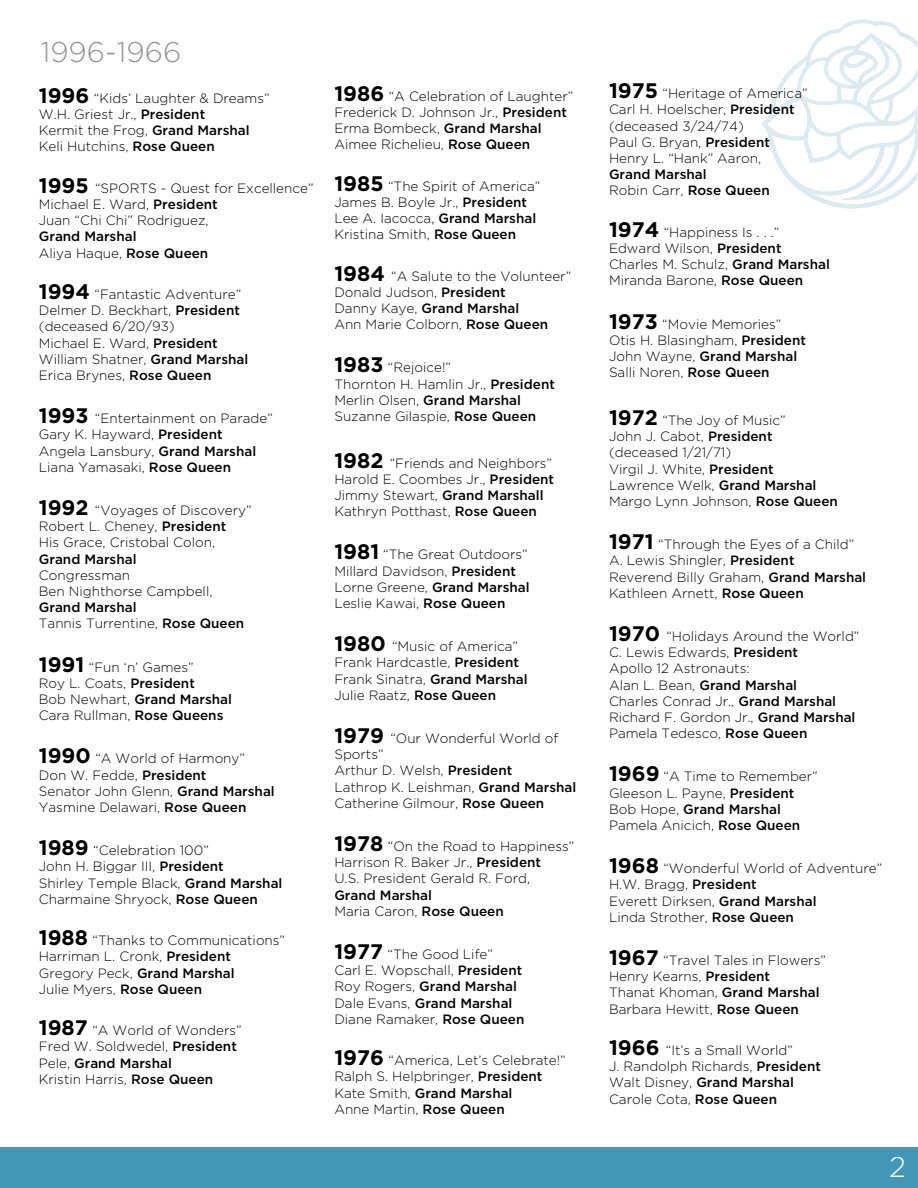
<style>
.page{position:relative;width:918px;height:1188px;background:#fff}
.page>*{position:absolute;margin:0;border:0;box-sizing:border-box;transform-origin:0 0}
.t1{font:300 28.5px "Gotham";color:#939598}
.t2{font:300 28.5px "Gotham";color:#fff}
.t3{font:300 13.5px/16.2px "Gotham";color:#000}
.t4{font:500 13.5px/16.2px "Gotham";color:#000}
.s1{font-weight:700;font-size:21px}
.s2{font-weight:500}
.s3{font-weight:300}
</style>
<div class="page">
<div style="left:0;top:1148px;width:918px;height:40px;background:#4197b5"></div>
<svg style="left:761px;top:19px;width:156px;height:190px"></svg>
<h1 class="t1" style="left:41px;top:34px;width:142px">1996-1966</h1>
<p class="t3" style="left:39px;top:90px;width:232px"><span class="s1">1996</span> “Kids’ Laughter &amp; Dreams”<br>W.H. Griest Jr., <span class="s2">President<br></span>Kermit the Frog, <span class="s2">Grand Marshal<br></span>Keli Hutchins, <span class="s2">Rose Queen</span></p>
<p class="t3" style="left:39px;top:180px;width:276px"><span class="s1">1995</span> “SPORTS - Quest for Excellence”<br>Michael E. Ward, <span class="s2">President<br></span>Juan “Chi Chi” Rodriguez,</p>
<p class="t4" style="left:39px;top:228px;width:171px">Grand Marshal<br><span class="s3">Aliya Haque,</span> Rose Queen</p>
<p class="t3" style="left:39px;top:286px;width:211px"><span class="s1">1994</span> “Fantastic Adventure”<br>Delmer D. Beckhart, <span class="s2">President </span>(deceased 6/20/93)<br>Michael E. Ward, <span class="s2">President<br></span>William Shatner, <span class="s2">Grand Marshal<br></span>Erica Brynes, <span class="s2">Rose Queen</span></p>
<p class="t3" style="left:39px;top:410px;width:235px"><span class="s1">1993</span> “Entertainment on Parade”<br>Gary K. Hayward, <span class="s2">President<br></span>Angela Lansbury, <span class="s2">Grand Marshal<br></span>Liana Yamasaki, <span class="s2">Rose Queen</span></p>
<p class="t3" style="left:39px;top:502px;width:214px"><span class="s1">1992</span> “Voyages of Discovery”<br>Robert L. Cheney, <span class="s2">President<br></span>His Grace, Cristobal Colon,</p>
<p class="t4" style="left:39px;top:551px;width:99px">Grand Marshal</p>
<p class="t3" style="left:39px;top:567px;width:175px">Congressman<br>Ben Nighthorse Campbell,</p>
<p class="t4" style="left:39px;top:599px;width:207px">Grand Marshal<br><span class="s3">Tannis Turrentine,</span> Rose Queen</p>
<p class="t3" style="left:39px;top:658px;width:195px"><span class="s1">1991</span> “Fun ‘n’ Games”<br>Roy L. Coats, <span class="s2">President<br></span>Bob Newhart, <span class="s2">Grand Marshal<br></span>Cara Rullman, <span class="s2">Rose Queens</span></p>
<p class="t3" style="left:39px;top:750px;width:237px"><span class="s1">1990</span> “A World of Harmony”<br>Don W. Fedde, <span class="s2">President<br></span>Senator John Glenn, <span class="s2">Grand Marshal<br></span>Yasmine Delawari, <span class="s2">Rose Queen</span></p>
<p class="t3" style="left:39px;top:842px;width:245px"><span class="s1">1989</span> “Celebration 100”<br>John H. Biggar III, <span class="s2">President<br></span>Shirley Temple Black, <span class="s2">Grand Marshal<br></span>Charmaine Shryock, <span class="s2">Rose Queen</span></p>
<p class="t3" style="left:39px;top:932px;width:248px"><span class="s1">1988</span> “Thanks to Communications”<br>Harriman L. Cronk, <span class="s2">President<br></span>Gregory Peck, <span class="s2">Grand Marshal<br></span>Julie Myers, <span class="s2">Rose Queen</span></p>
<p class="t3" style="left:39px;top:1022px;width:204px"><span class="s1">1987</span> “A World of Wonders”<br>Fred W. Soldwedel, <span class="s2">President<br></span>Pele, <span class="s2">Grand Marshal<br></span>Kristin Harris, <span class="s2">Rose Queen</span></p>
<p class="t3" style="left:334px;top:87px;width:240px"><span class="s1">1986</span> “A Celebration of Laughter”<br>Frederick D. Johnson Jr., <span class="s2">President<br></span>Erma Bombeck, <span class="s2">Grand Marshal<br></span>Aimee Richelieu, <span class="s2">Rose Queen</span></p>
<p class="t3" style="left:334px;top:177px;width:208px"><span class="s1">1985</span> “The Spirit of America”<br>James B. Boyle Jr., <span class="s2">President<br></span>Lee A. Iacocca, <span class="s2">Grand Marshal<br></span>Kristina Smith, <span class="s2">Rose Queen</span></p>
<p class="t3" style="left:334px;top:267px;width:238px"><span class="s1">1984</span> “A Salute to the Volunteer”<br>Donald Judson, <span class="s2">President<br></span>Danny Kaye, <span class="s2">Grand Marshal<br></span>Ann Marie Colborn, <span class="s2">Rose Queen</span></p>
<p class="t3" style="left:334px;top:359px;width:222px"><span class="s1">1983</span> “Rejoice!”<br>Thornton H. Hamlin Jr., <span class="s2">President<br></span>Merlin Olsen, <span class="s2">Grand Marshal<br></span>Suzanne Gilaspie, <span class="s2">Rose Queen</span></p>
<p class="t3" style="left:334px;top:454px;width:221px"><span class="s1">1982</span> “Friends and Neighbors”<br>Harold E. Coombes Jr., <span class="s2">President<br></span>Jimmy Stewart, <span class="s2">Grand Marshall<br></span>Kathryn Potthast, <span class="s2">Rose Queen</span></p>
<p class="t3" style="left:334px;top:546px;width:197px"><span class="s1">1981</span> “The Great Outdoors”<br>Millard Davidson, <span class="s2">President<br></span>Lorne Greene, <span class="s2">Grand Marshal<br></span>Leslie Kawai, <span class="s2">Rose Queen</span></p>
<p class="t3" style="left:334px;top:638px;width:195px"><span class="s1">1980</span> “Music of America”<br>Frank Hardcastle, <span class="s2">President<br></span>Frank Sinatra, <span class="s2">Grand Marshal<br></span>Julie Raatz, <span class="s2">Rose Queen</span></p>
<p class="t3" style="left:334px;top:730px;width:243px"><span class="s1">1979</span> “Our Wonderful World of<br>Sports”<br>Arthur D. Welsh, <span class="s2">President<br></span>Lathrop K. Leishman, <span class="s2">Grand Marshal<br></span>Catherine Gilmour, <span class="s2">Rose Queen</span></p>
<p class="t3" style="left:334px;top:838px;width:241px"><span class="s1">1978</span> “On the Road to Happiness”<br>Harrison R. Baker Jr., <span class="s2">President<br></span>U.S. President Gerald R. Ford,</p>
<p class="t4" style="left:334px;top:886px;width:171px">Grand Marshal<br><span class="s3">Maria Caron,</span> Rose Queen</p>
<p class="t3" style="left:334px;top:946px;width:192px"><span class="s1">1977</span> “The Good Life”<br>Carl E. Wopschall, <span class="s2">President<br></span>Roy Rogers, <span class="s2">Grand Marshal<br></span>Dale Evans, <span class="s2">Grand Marshal<br></span>Diane Ramaker, <span class="s2">Rose Queen</span></p>
<p class="t3" style="left:334px;top:1052px;width:233px"><span class="s1">1976</span> “America, Let’s Celebrate!”<br>Ralph S. Helpbringer, <span class="s2">President<br></span>Kate Smith, <span class="s2">Grand Marshal<br></span>Anne Martin, <span class="s2">Rose Queen</span></p>
<p class="t3" style="left:609px;top:85px;width:200px"><span class="s1">1975</span> “Heritage of America”<br>Carl H. Hoelscher, <span class="s2">President </span>(deceased 3/24/74)<br>Paul G. Bryan, <span class="s2">President<br></span>Henry L. “Hank” Aaron,</p>
<p class="t4" style="left:609px;top:166px;width:162px">Grand Marshal<br><span class="s3">Robin Carr,</span> Rose Queen</p>
<p class="t3" style="left:609px;top:224px;width:222px"><span class="s1">1974</span> “Happiness Is . . .”<br>Edward Wilson, <span class="s2">President<br></span>Charles M. Schulz, <span class="s2">Grand Marshal<br></span>Miranda Barone, <span class="s2">Rose Queen</span></p>
<p class="t3" style="left:609px;top:315px;width:199px"><span class="s1">1973</span> “Movie Memories”<br>Otis H. Blasingham, <span class="s2">President<br></span>John Wayne, <span class="s2">Grand Marshal<br></span>Salli Noren, <span class="s2">Rose Queen</span></p>
<p class="t3" style="left:609px;top:412px;width:230px"><span class="s1">1972</span> “The Joy of Music”<br>John J. Cabot, <span class="s2">President </span>(deceased 1/21/71)<br>Virgil J. White, <span class="s2">President<br></span>Lawrence Welk, <span class="s2">Grand Marshal<br></span>Margo Lynn Johnson, <span class="s2">Rose Queen</span></p>
<p class="t3" style="left:609px;top:536px;width:259px"><span class="s1">1971</span> “Through the Eyes of a Child”<br>A. Lewis Shingler, <span class="s2">President<br></span>Reverend Billy Graham, <span class="s2">Grand Marshal<br></span>Kathleen Arnett, <span class="s2">Rose Queen</span></p>
<p class="t3" style="left:609px;top:628px;width:252px"><span class="s1">1970</span> “Holidays Around the World”<br>C. Lewis Edwards, <span class="s2">President<br></span>Apollo 12 Astronauts:<br>Alan L. Bean, <span class="s2">Grand Marshal<br></span>Charles Conrad Jr., <span class="s2">Grand Marshal<br></span>Richard F. Gordon Jr., <span class="s2">Grand Marshal<br></span>Pamela Tedesco, <span class="s2">Rose Queen</span></p>
<p class="t3" style="left:609px;top:768px;width:210px"><span class="s1">1969</span> “A Time to Remember”<br>Gleeson L. Payne, <span class="s2">President<br></span>Bob Hope, <span class="s2">Grand Marshal<br></span>Pamela Anicich, <span class="s2">Rose Queen</span></p>
<p class="t3" style="left:609px;top:860px;width:275px"><span class="s1">1968</span> “Wonderful World of Adventure”<br>H.W. Bragg, <span class="s2">President<br></span>Everett Dirksen, <span class="s2">Grand Marshal<br></span>Linda Strother, <span class="s2">Rose Queen</span></p>
<p class="t3" style="left:609px;top:952px;width:218px"><span class="s1">1967</span> “Travel Tales in Flowers”<br>Henry Kearns, <span class="s2">President<br></span>Thanat Khoman, <span class="s2">Grand Marshal<br></span>Barbara Hewitt, <span class="s2">Rose Queen</span></p>
<p class="t3" style="left:609px;top:1042px;width:214px"><span class="s1">1966</span> “It’s a Small World”<br>J. Randolph Richards, <span class="s2">President<br></span>Walt Disney, <span class="s2">Grand Marshal<br></span>Carole Cota, <span class="s2">Rose Queen</span></p>
<h1 class="t2" style="left:889px;top:1149px;width:18px">2</h1>
</div>
